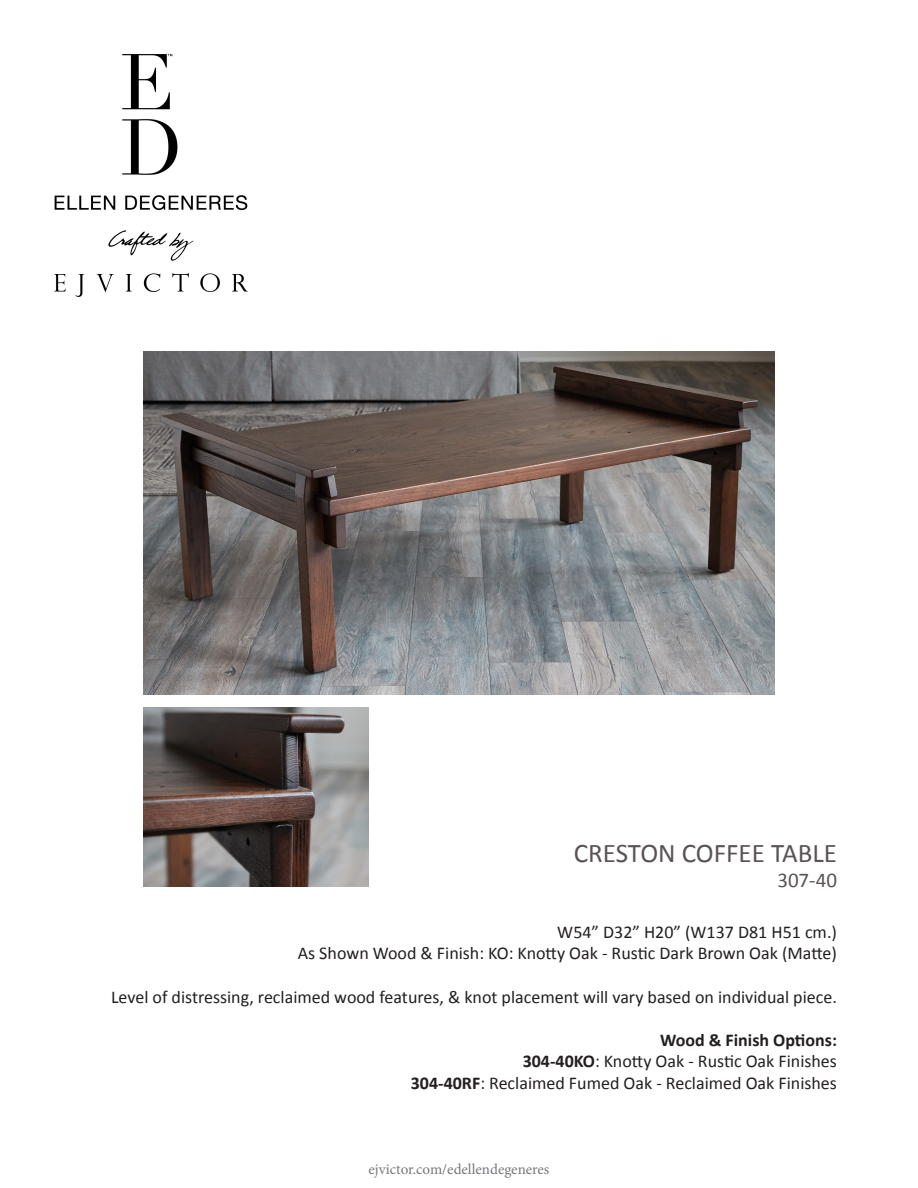
<style>
.page{position:relative;width:918px;height:1188px;background:#fff}
.page>*{position:absolute;margin:0;border:0;box-sizing:border-box;transform-origin:0 0}
.t1{font:27px "Calibri";color:#5b5353}
.t2{font:21px "Calibri";color:#5b5353}
.t3{font:18px "Calibri";color:#231f20}
.t4{font:700 18px "Calibri";color:#231f20}
.t5{font:15px "Minion Pro";color:#76787b}
.s1{font-weight:700}
</style>
<div class="page">
<img style="left:54px;top:54px;width:193px;height:243px">
<img style="left:143px;top:351px;width:632px;height:344px">
<img style="left:143px;top:707px;width:226px;height:179px">
<p class="t1" style="left:574px;top:836px;width:265px">CRESTON COFFEE TABLE</p>
<p class="t2" style="left:777px;top:867px;width:61px">307-40</p>
<p class="t3" style="left:557px;top:920px;width:281px">W54” D32” H20” (W137 D81 H51 cm.)</p>
<p class="t3" style="left:298px;top:942px;width:541px">As Shown Wood &amp; Finish: KO: Knotty Oak - Rustic Dark Brown Oak (Matte)</p>
<p class="t3" style="left:111px;top:985px;width:727px">Level of distressing, reclaimed wood features, &amp; knot placement will vary based on individual piece.</p>
<p class="t4" style="left:660px;top:1028px;width:178px">Wood &amp; Finish Options:</p>
<p class="t3" style="left:523px;top:1050px;width:316px"><span class="s1">304-40KO</span>: Knotty Oak - Rustic Oak Finishes</p>
<p class="t3" style="left:411px;top:1072px;width:428px"><span class="s1">304-40RF</span>: Reclaimed Fumed Oak - Reclaimed Oak Finishes</p>
<p class="t5" style="left:369px;top:1159px;width:182px">ejvictor.com/edellendegeneres</p>
</div>
